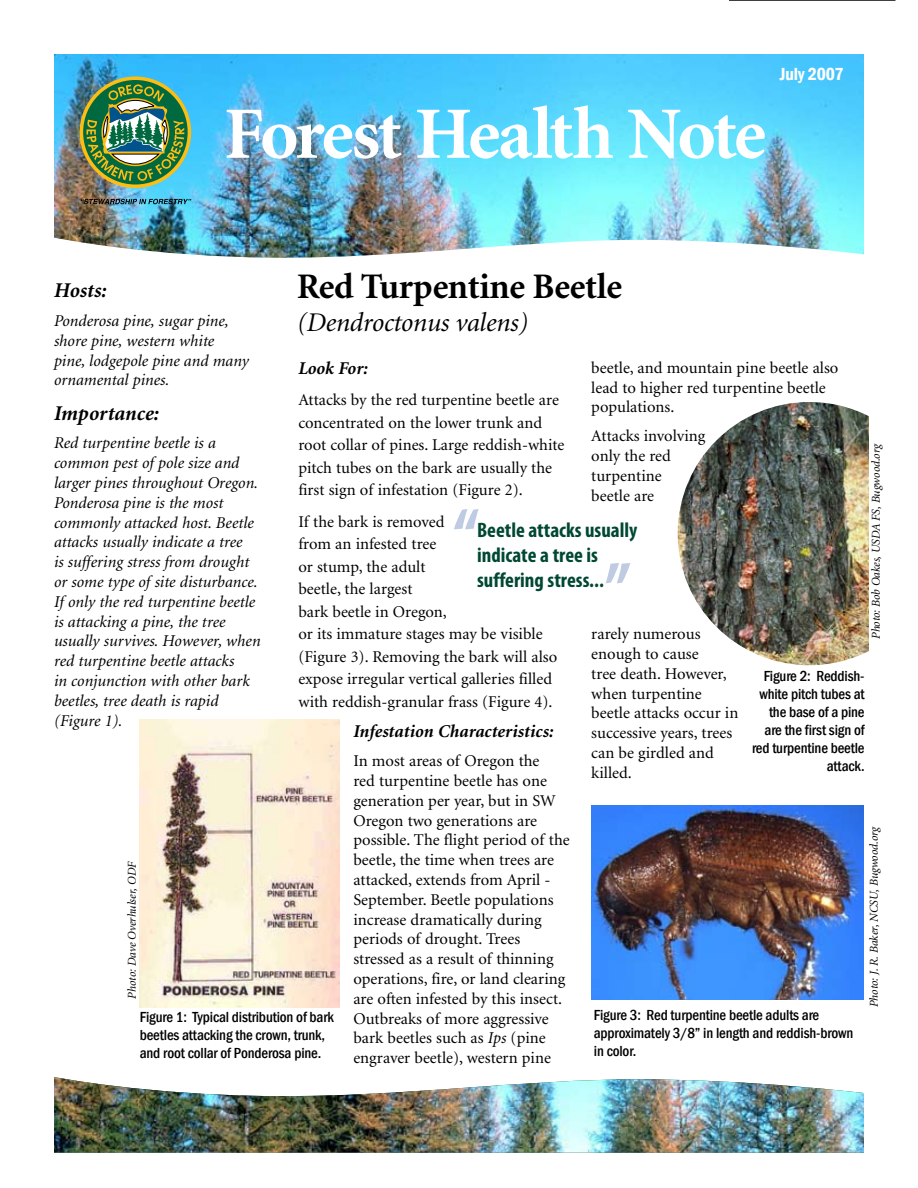
<style>
.page{position:relative;width:918px;height:1188px;background:#fff}
.page>*{position:absolute;margin:0;border:0;box-sizing:border-box;transform-origin:0 0}
.t1{font:700 73.95px "Minion";letter-spacing:-.045em;color:#fff}
.t2{font:700 36px "Minion";letter-spacing:-.01em;color:#000}
.t3{font:italic 27px "Minion";letter-spacing:-.01em;color:#000}
.t4{font:700 condensed 21px/25.2px "Myriad Pro";color:#004833}
.t5{font:italic 700 21px "Minion";color:#000}
.t6{font:italic 700 18px "Minion";color:#000}
.t7{font:600 condensed 18px "Franklin Gothic";letter-spacing:-.01em;color:#fff}
.t8{font:16.5px/19.8px "Minion";color:#000}
.t9{font:italic 16.5px/19.8px "Minion";color:#000}
.t10{font:500 condensed 15px/18px "Franklin Gothic";letter-spacing:-.01em;color:#000}
.t11{font:italic 12px "Minion";letter-spacing:-.01em;color:#000}
.s1{font-style:italic}
</style>
<div class="page">
<img style="left:54px;top:54px;width:810px;height:204px">
<img style="left:54px;top:1077px;width:810px;height:76px">
<hr style="left:729px;top:0;width:167px;height:1px;background:#000">
<svg style="left:81px;top:199px;width:110px;height:5px"></svg>
<svg style="left:80px;top:76px;width:111px;height:112px"></svg>
<svg style="left:83px;top:80px;width:105px;height:105px"></svg>
<svg style="left:86px;top:84px;width:98px;height:97px;background:#5e8d5b"></svg>
<svg style="left:606px;top:563px;width:24px;height:20px"></svg>
<svg style="left:454px;top:509px;width:25px;height:20px"></svg>
<img style="left:139px;top:720px;width:201px;height:288px">
<img style="left:678px;top:402px;width:191px;height:263px">
<img style="left:592px;top:806px;width:272px;height:194px">
<h1 class="t1" style="left:224px;top:96px;width:543px">Forest Health Note</h1>
<p class="t7" style="left:780px;top:62px;width:65px">July 2007</p>
<h2 class="t2" style="left:297px;top:268px;width:327px">Red Turpentine Beetle</h2>
<h3 class="t3" style="left:297px;top:309px;width:233px">(Dendroctonus valens)</h3>
<p class="t6" style="left:298px;top:359px;width:71px">Look For:</p>
<p class="t8" style="left:298px;top:389px;width:268px;line-height:22.5px">Attacks by the red turpentine beetle are concentrated on the lower trunk and root collar of pines. Large reddish-white pitch tubes on the bark are usually the first sign of infestation (Figure 2).</p>
<p class="t8" style="left:298px;top:511px;width:260px;line-height:22.5px">If the bark is removed<br>from an infested tree<br>or stump, the adult<br>beetle, the largest<br>bark beetle in Oregon,<br>or its immature stages may be visible (Figure 3). Removing the bark will also expose irregular vertical galleries filled with reddish-granular frass (Figure 4).</p>
<p class="t6" style="left:353px;top:723px;width:202px">Infestation Characteristics:</p>
<p class="t8" style="left:353px;top:752px;width:218px">In most areas of Oregon the<br>red turpentine beetle has one generation per year, but in SW<br>Oregon two generations are possible. The flight period of the beetle, the time when trees are attacked, extends from April -<br>September. Beetle populations increase dramatically during periods of drought. Trees stressed as a result of thinning operations, fire, or land clearing are often infested by this insect.<br>Outbreaks of more aggressive bark beetles such as <span class="s1">Ips</span> (pine engraver beetle), western pine</p>
<p class="t5" style="left:54px;top:280px;width:54px">Hosts:</p>
<p class="t9" style="left:54px;top:311px;width:196px">Ponderosa pine, sugar pine, shore pine, western white pine, lodgepole pine and many ornamental pines.</p>
<p class="t5" style="left:54px;top:402px;width:107px">Importance:</p>
<p class="t9" style="left:54px;top:434px;width:208px">Red turpentine beetle is a common pest of pole size and larger pines throughout Oregon.<br>Ponderosa pine is the most commonly attacked host. Beetle attacks usually indicate a tree<br>is suffering stress from drought or some type of site disturbance.<br>If only the red turpentine beetle is attacking a pine, the tree usually survives. However, when red turpentine beetle attacks<br>in conjunction with other bark beetles, tree death is rapid (Figure 1).</p>
<p class="t8" style="left:591px;top:358px;width:249px">beetle, and mountain pine beetle also lead to higher red turpentine beetle populations.</p>
<p class="t8" style="left:591px;top:427px;width:116px">Attacks involving only the red turpentine<br>beetle are</p>
<p class="t11" style="left:870px;top:639px;width:196px;rotate:-90deg">Photo: Bob Oakes, USDA FS, Bugwood.org</p>
<p class="t4" style="left:477px;top:517px;width:162px">Beetle attacks usually indicate a tree is suffering stress...</p>
<p class="t8" style="left:591px;top:625px;width:149px">rarely numerous enough to cause<br>tree death. However, when turpentine beetle attacks occur in successive years, trees can be girdled and killed.</p>
<p class="t10" style="left:752px;top:667px;width:114px;text-align:right">Figure 2: Reddish&shy;white pitch tubes at the base of a pine are the first sign of red turpentine beetle attack.</p>
<p class="t11" style="left:868px;top:1007px;width:182px;rotate:-90deg">Photo: J. R. Baker, NCSU, Bugwood.org</p>
<p class="t11" style="left:126px;top:999px;width:139px;rotate:-90deg">Photo: Dave Overhulser, ODF</p>
<p class="t10" style="left:594px;top:1006px;width:261px">Figure 3: Red turpentine beetle adults are approximately 3/8” in length and reddish-brown in color.</p>
<p class="t10" style="left:140px;top:1008px;width:196px">Figure 1: Typical distribution of bark beetles attacking the crown, trunk, and root collar of Ponderosa pine.</p>
</div>
